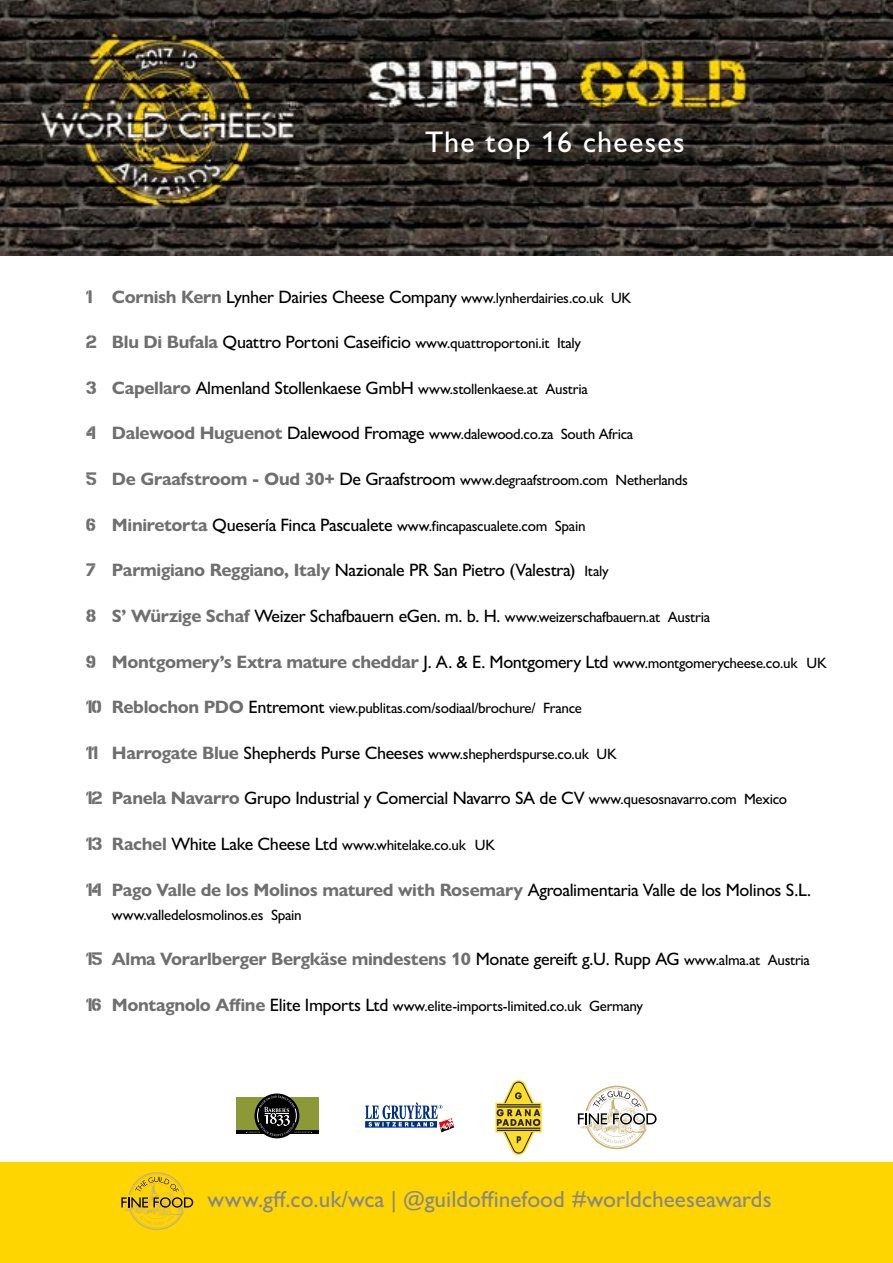
<style>
.page{position:relative;width:893px;height:1263px;background:#fff}
.page>*{position:absolute;margin:0;border:0;box-sizing:border-box;transform-origin:0 0}
.t1{font:500 30px "Gill Sans Nova";letter-spacing:.04em;color:#fff}
.t2{font:500 23.25px "Gill Sans Nova";color:#878787}
.t3{font:700 18px "Gill Sans Nova";letter-spacing:-.02em;color:#706f6f}
.t4{font:500 18px "Gill Sans Nova";letter-spacing:-.02em;color:#000}
.t5{font:500 15px "Gill Sans Nova";letter-spacing:-.02em;color:#000}
.s1{font-family:"Cleanwork";font-weight:400;color:#706f6f}
.s2{font-weight:700;color:#706f6f}
.s3{font-size:15px}
.s4{font-family:"Cleanwork";font-weight:400;font-size:18px;color:#706f6f}
.s5{font-weight:700;font-size:18px;color:#706f6f}
.s6{font-size:18px}
.s7{font-family:"Cleanwork";font-weight:400}
.s8{font-weight:500;color:#000}
.s9{font-weight:500;font-size:15px;color:#000}
</style>
<div class="page">
<div style="left:0;top:1163px;width:893px;height:100px;background:#ffd500"></div>
<svg style="left:121px;top:1172px;width:72px;height:58px"></svg>
<div style="left:236px;top:1098px;width:82px;height:36px;background:#8d9936"></div>
<hr style="left:236px;top:1130px;width:82px;height:4px;background:#000">
<svg style="left:255px;top:1093px;width:44px;height:45px"></svg>
<svg style="left:246px;top:1096px;width:66px;height:40px"></svg>
<svg style="left:365px;top:1102px;width:89px;height:30px"></svg>
<svg style="left:495px;top:1080px;width:47px;height:75px"></svg>
<svg style="left:578px;top:1086px;width:79px;height:63px"></svg>
<img style="left:0;top:0;width:893px;height:255px">
<h1 class="t1" style="left:425px;top:124px;width:261px">The top 16 cheeses</h1>
<p class="t4" style="left:86px;top:286px;width:546px"><span class="s1">1</span> <span class="s2">Cornish Kern</span> Lynher Dairies Cheese Company <span class="s3">www.lynherdairies.co.uk UK</span></p>
<p class="t5" style="left:86px;top:334px;width:496px"><span class="s4">2</span> <span class="s5">Blu Di Bufala</span> <span class="s6">Quattro Portoni Caseificio</span> www.quattroportoni.it Italy</p>
<p class="t5" style="left:86px;top:380px;width:503px"><span class="s4">3</span> <span class="s5">Capellaro</span> <span class="s6">Almenland Stollenkaese GmbH</span> www.stollenkaese.at Austria</p>
<p class="t5" style="left:86px;top:425px;width:548px"><span class="s4">4</span> <span class="s5">Dalewood Huguenot</span> <span class="s6">Dalewood Fromage</span> www.dalewood.co.za South Africa</p>
<p class="t5" style="left:86px;top:471px;width:603px"><span class="s4">5</span> <span class="s5">De Graafstroom - Oud 30+</span> <span class="s6">De Graafstroom</span> www.degraafstroom.com Netherlands</p>
<p class="t5" style="left:86px;top:516px;width:501px"><span class="s4">6</span> <span class="s5">Miniretorta</span> <span class="s6">Quesería Finca Pascualete</span> www.fincapascualete.com Spain</p>
<p class="t4" style="left:86px;top:559px;width:524px"><span class="s1">7</span> <span class="s2">Parmigiano Reggiano, Italy</span> Nazionale PR San Pietro (Valestra) <span class="s3">Italy</span></p>
<p class="t5" style="left:86px;top:608px;width:625px"><span class="s4">8</span> <span class="s5">S’ Würzige Schaf</span> <span class="s6">Weizer Schafbauern eGen. m. b. H.</span> www.weizerschafbauern.at Austria</p>
<p class="t3" style="left:86px;top:650px;width:742px"><span class="s7">9</span> Montgomery’s Extra mature cheddar <span class="s8">J. A. &amp; E. Montgomery Ltd</span> <span class="s9">www.montgomerycheese.co.uk UK</span></p>
<p class="t5" style="left:86px;top:699px;width:497px"><span class="s4">10</span> <span class="s5">Reblochon PDO</span> <span class="s6">Entremont</span> view.publitas.com/sodiaal/brochure/ France</p>
<p class="t5" style="left:86px;top:744px;width:532px"><span class="s4">11</span> <span class="s5">Harrogate Blue</span> <span class="s6">Shepherds Purse Cheeses</span> www.shepherdspurse.co.uk UK</p>
<p class="t4" style="left:86px;top:787px;width:702px"><span class="s1">12</span> <span class="s2">Panela Navarro</span> Grupo Industrial y Comercial Navarro SA de CV <span class="s3">www.quesosnavarro.com Mexico</span></p>
<p class="t5" style="left:86px;top:836px;width:410px"><span class="s4">13</span> <span class="s5">Rachel</span> <span class="s6">White Lake Cheese Ltd</span> www.whitelake.co.uk UK</p>
<p class="t3" style="left:86px;top:878px;width:726px"><span class="s7">14</span> Pago Valle de los Molinos matured with Rosemary <span class="s8">Agroalimentaria Valle de los Molinos S.L.</span></p>
<p class="t5" style="left:112px;top:905px;width:191px">www.valledelosmolinos.es Spain</p>
<p class="t3" style="left:86px;top:948px;width:725px"><span class="s7">15</span> Alma Vorarlberger Bergkäse mindestens 10 <span class="s8">Monate gereift g.U. Rupp AG</span> <span class="s9">www.alma.at Austria</span></p>
<p class="t5" style="left:86px;top:996px;width:558px"><span class="s4">16</span> <span class="s5">Montagnolo Affine</span> <span class="s6">Elite Imports Ltd</span> www.elite-imports-limited.co.uk Germany</p>
<h2 class="t2" style="left:208px;top:1185px;width:565px">www.gff.co.uk/wca | @guildoffinefood #worldcheeseawards</h2>
</div>
